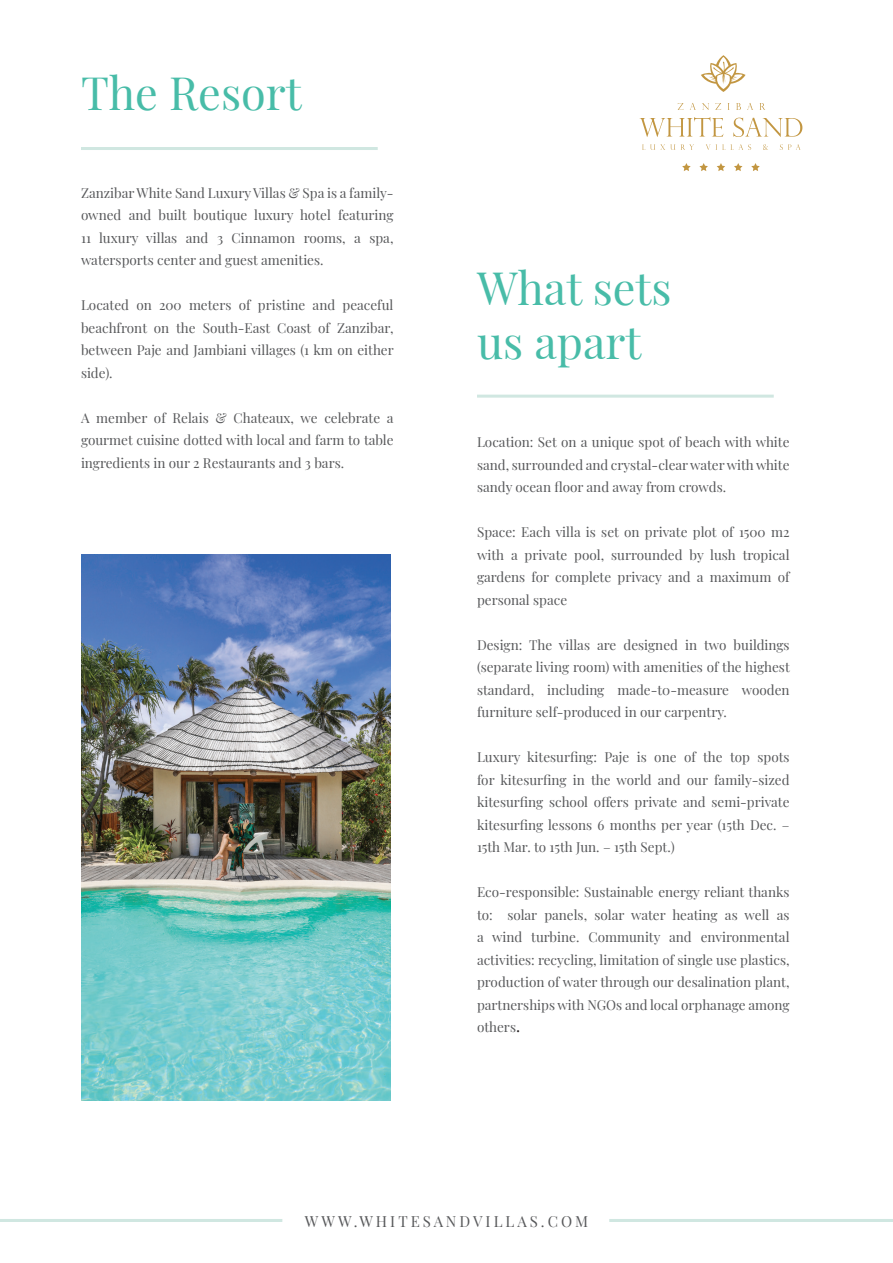
<style>
.page{position:relative;width:893px;height:1263px;background:#fff}
.page>*{position:absolute;margin:0;border:0;box-sizing:border-box;transform-origin:0 0}
.t1{font:45px/54px "Playfair Display";color:#48bca8}
.t2{font:15px "Playfair Display";letter-spacing:.2em;color:#57585a}
.t3{font:13.5px/22.5px "Playfair Display";color:#57585a;text-align:justify}
.s1{font-family:"Minion Pro";font-size:18px;color:#231f20}
</style>
<div class="page">
<svg style="left:639px;top:117px;width:84px;height:20px"></svg>
<svg style="left:733px;top:118px;width:69px;height:19px"></svg>
<svg style="left:642px;top:144px;width:52px;height:6px"></svg>
<svg style="left:706px;top:144px;width:45px;height:6px"></svg>
<svg style="left:763px;top:144px;width:5px;height:6px"></svg>
<svg style="left:780px;top:144px;width:21px;height:6px"></svg>
<svg style="left:701px;top:55px;width:44px;height:37px"></svg>
<svg style="left:678px;top:103px;width:6px;height:7px"></svg>
<svg style="left:690px;top:103px;width:6px;height:7px"></svg>
<svg style="left:702px;top:103px;width:7px;height:7px"></svg>
<svg style="left:715px;top:103px;width:6px;height:7px"></svg>
<svg style="left:736px;top:103px;width:5px;height:7px"></svg>
<svg style="left:747px;top:103px;width:6px;height:7px"></svg>
<svg style="left:759px;top:103px;width:6px;height:7px"></svg>
<svg style="left:682px;top:163px;width:9px;height:8px"></svg>
<svg style="left:699px;top:163px;width:9px;height:8px"></svg>
<svg style="left:717px;top:163px;width:8px;height:8px"></svg>
<svg style="left:734px;top:163px;width:8px;height:8px"></svg>
<svg style="left:751px;top:163px;width:9px;height:8px"></svg>
<hr style="left:609px;top:1219px;width:284px;height:3px;background:#d0e7e1">
<hr style="left:0;top:1219px;width:282px;height:3px;background:#d0e7e1">
<hr style="left:81px;top:147px;width:297px;height:3px;background:#d0e7e1">
<hr style="left:477px;top:395px;width:297px;height:3px;background:#d0e7e1">
<img style="left:81px;top:555px;width:309px;height:545px">
<h1 class="t1" style="left:81px;top:62px;width:222px">The Resort</h1>
<p class="t3" style="left:81px;top:180px;width:314px">Zanzibar White Sand Luxury Villas &amp; Spa is a family&shy;owned and built boutique luxury hotel featuring 11 luxury villas and 3 Cinnamon rooms, a spa, watersports center and guest amenities.</p>
<p class="t3" style="left:81px;top:293px;width:314px">Located on 200 meters of pristine and peaceful beachfront on the South-East Coast of Zanzibar, between Paje and Jambiani villages (1 km on either side).</p>
<p class="t3" style="left:81px;top:405px;width:314px">A member of Relais &amp; Chateaux, we celebrate a gourmet cuisine dotted with local and farm to table ingredients in our 2 Restaurants and 3 bars.</p>
<h1 class="t1" style="left:477px;top:257px;width:196px">What sets us apart</h1>
<p class="t3" style="left:477px;top:430px;width:314px">Location: Set on a unique spot of beach with white sand, surrounded and crystal-clear water with white sandy ocean floor and away from crowds.</p>
<p class="t3" style="left:477px;top:520px;width:314px">Space: Each villa is set on private plot of 1500 m2 with a private pool, surrounded by lush tropical gardens for complete privacy and a maximum of personal space</p>
<p class="t3" style="left:477px;top:632px;width:314px">Design: The villas are designed in two buildings (separate living room) with amenities of the highest standard, including made-t0-measure wooden furniture self-produced in our carpentry.</p>
<p class="t3" style="left:477px;top:745px;width:314px">Luxury kitesurfing: Paje is one of the top spots for kitesurfing in the world and our family-sized kitesurfing school offers private and semi-private kitesurfing lessons 6 months per year (15th Dec. – 15th Mar. to 15th Jun. – 15th Sept.)</p>
<p class="t3" style="left:477px;top:880px;width:314px">Eco-responsible: Sustainable energy reliant thanks to: solar panels, solar water heating as well as a wind turbine. Community and environmental activities: recycling, limitation of single use plastics, production of water through our desalination plant, partnerships with NGOs and local orphanage among others<span class="s1">.</span></p>
<p class="t2" style="left:305px;top:1210px;width:285px">WWW.WHITESANDVILLAS.COM</p>
</div>
